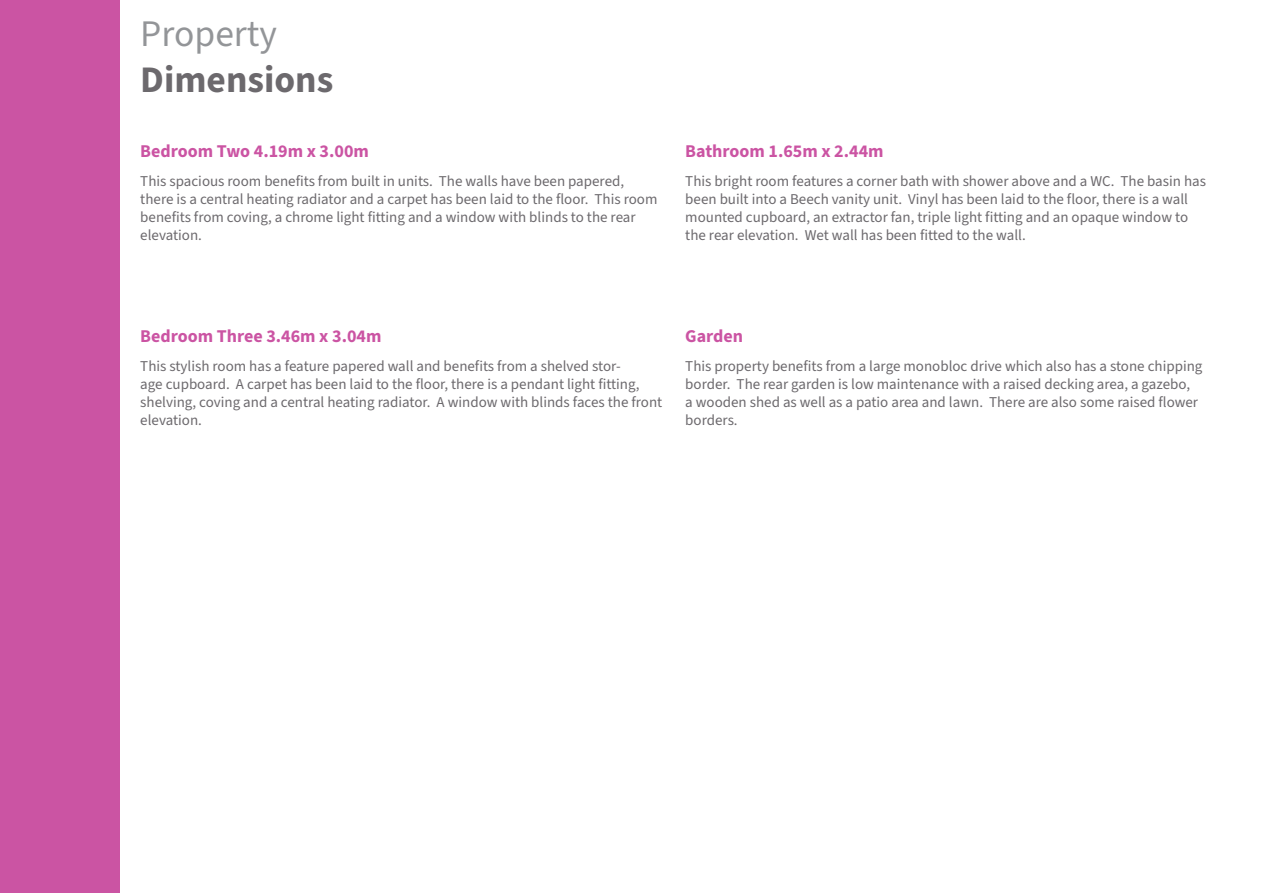
<style>
.page{position:relative;width:1263px;height:893px;background:#fff}
.page>*{position:absolute;margin:0;border:0;box-sizing:border-box;transform-origin:0 0}
.t1{font:700 37.5px "Source Sans 3";color:#6c696d}
.t2{font:37.5px "Source Sans 3";color:#939598}
.t3{font:700 18px "Source Sans 3";color:#cb54a3}
.t4{font:15px/18px "Source Sans 3";color:#6c696d}
</style>
<div class="page">
<div style="left:0;top:0;width:119px;height:893px;background:#cb54a3"></div>
<p class="t2" style="left:140px;top:10px;width:138px">Property</p>
<p class="t1" style="left:140px;top:54px;width:195px">Dimensions</p>
<p class="t3" style="left:140px;top:140px;width:230px">Bedroom Two 4.19m x 3.00m</p>
<p class="t4" style="left:140px;top:172px;width:519px">This spacious room benefits from built in units. The walls have been papered, there is a central heating radiator and a carpet has been laid to the floor. This room benefits from coving, a chrome light fitting and a window with blinds to the rear elevation.</p>
<p class="t3" style="left:685px;top:140px;width:200px">Bathroom 1.65m x 2.44m</p>
<p class="t4" style="left:685px;top:172px;width:522px">This bright room features a corner bath with shower above and a WC. The basin has been built into a Beech vanity unit. Vinyl has been laid to the floor, there is a wall mounted cupboard, an extractor fan, triple light fitting and an opaque window to the rear elevation. Wet wall has been fitted to the wall.</p>
<p class="t3" style="left:140px;top:324px;width:243px">Bedroom Three 3.46m x 3.04m</p>
<p class="t4" style="left:140px;top:356px;width:523px">This stylish room has a feature papered wall and benefits from a shelved stor-<br>age cupboard. A carpet has been laid to the floor, there is a pendant light fitting, shelving, coving and a central heating radiator. A window with blinds faces the front elevation.</p>
<p class="t3" style="left:685px;top:324px;width:59px">Garden</p>
<p class="t4" style="left:685px;top:356px;width:519px">This property benefits from a large monobloc drive which also has a stone chipping border. The rear garden is low maintenance with a raised decking area, a gazebo,<br>a wooden shed as well as a patio area and lawn. There are also some raised flower borders.</p>
</div>
